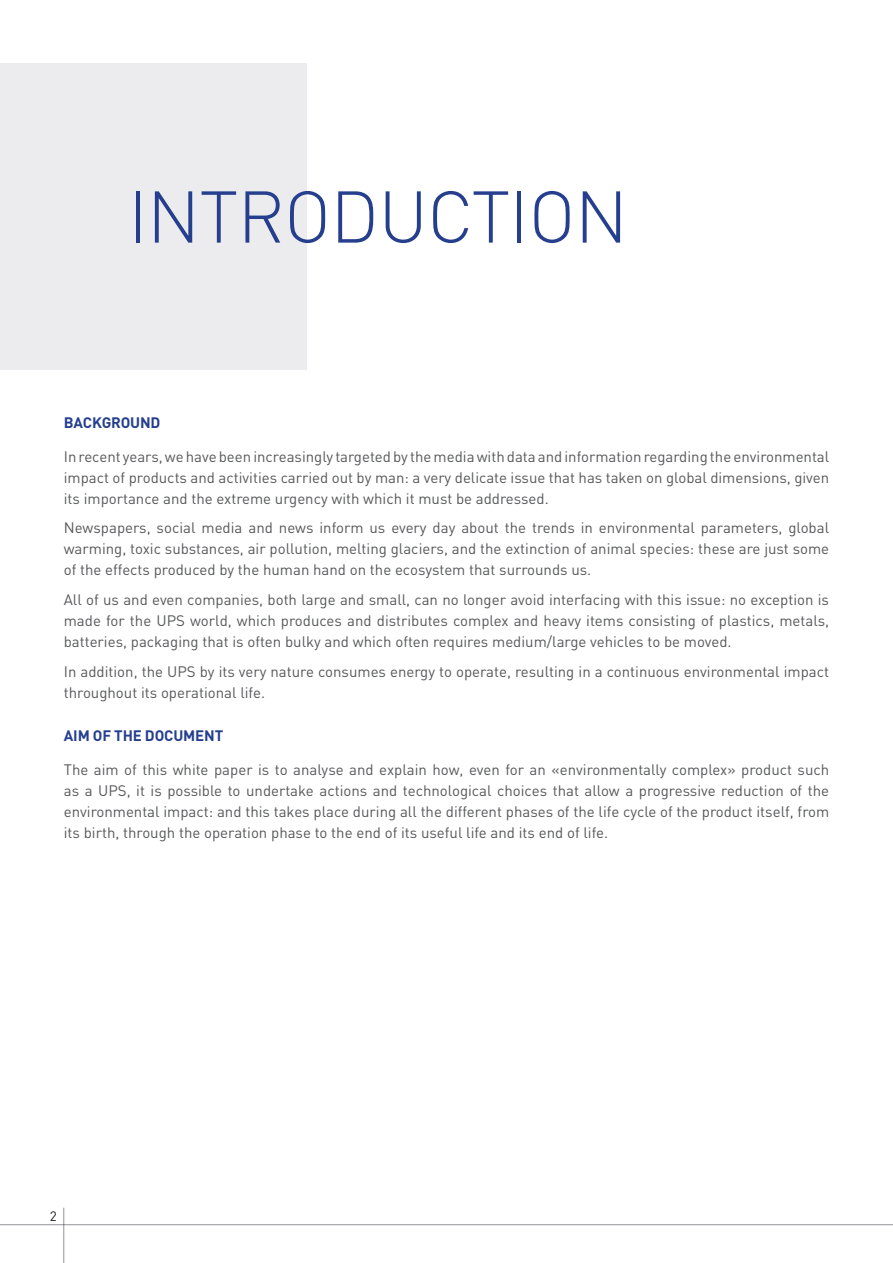
<style>
.page{position:relative;width:893px;height:1263px;background:#fff}
.page>*{position:absolute;margin:0;border:0;box-sizing:border-box;transform-origin:0 0}
.t1{font:300 72px "DIN Pro";letter-spacing:-.01em;color:#253f8e}
.t2{font:15px/21px "DIN Pro";color:#57585a;text-align:justify}
.t3{font:700 15px "DIN Pro";letter-spacing:-.01em;color:#253f8e}
.t4{font:13.5px "DIN Pro";color:#231f20}
</style>
<div class="page">
<hr style="left:63px;top:1208px;width:1px;height:55px;background:#939598">
<hr style="left:0;top:1224px;width:893px;height:1px;background:#939598">
<div style="left:0;top:64px;width:306px;height:306px;background:#ececee"></div>
<h1 class="t1" style="left:128px;top:168px;width:502px">INTRODUCTION</h1>
<p class="t3" style="left:64px;top:413px;width:98px">BACKGROUND</p>
<p class="t2" style="left:64px;top:445px;width:767px">In recent years, we have been increasingly targeted by the media with data and information regarding the environmental impact of products and activities carried out by man: a very delicate issue that has taken on global dimensions, given its importance and the extreme urgency with which it must be addressed.</p>
<p class="t2" style="left:64px;top:517px;width:767px">Newspapers, social media and news inform us every day about the trends in environmental parameters, global warming, toxic substances, air pollution, melting glaciers, and the extinction of animal species: these are just some of the effects produced by the human hand on the ecosystem that surrounds us.</p>
<p class="t2" style="left:64px;top:588px;width:767px">All of us and even companies, both large and small, can no longer avoid interfacing with this issue: no exception is made for the UPS world, which produces and distributes complex and heavy items consisting of plastics, metals, batteries, packaging that is often bulky and which often requires medium/large vehicles to be moved.</p>
<p class="t2" style="left:64px;top:660px;width:767px">In addition, the UPS by its very nature consumes energy to operate, resulting in a continuous environmental impact throughout its operational life.</p>
<p class="t3" style="left:64px;top:725px;width:161px">AIM OF THE DOCUMENT</p>
<p class="t2" style="left:64px;top:758px;width:767px">The aim of this white paper is to analyse and explain how, even for an «environmentally complex» product such as a UPS, it is possible to undertake actions and technological choices that allow a progressive reduction of the environmental impact: and this takes place during all the different phases of the life cycle of the product itself, from its birth, through the operation phase to the end of its useful life and its end of life.</p>
<p class="t4" style="left:50px;top:1207px;width:9px">2</p>
</div>
